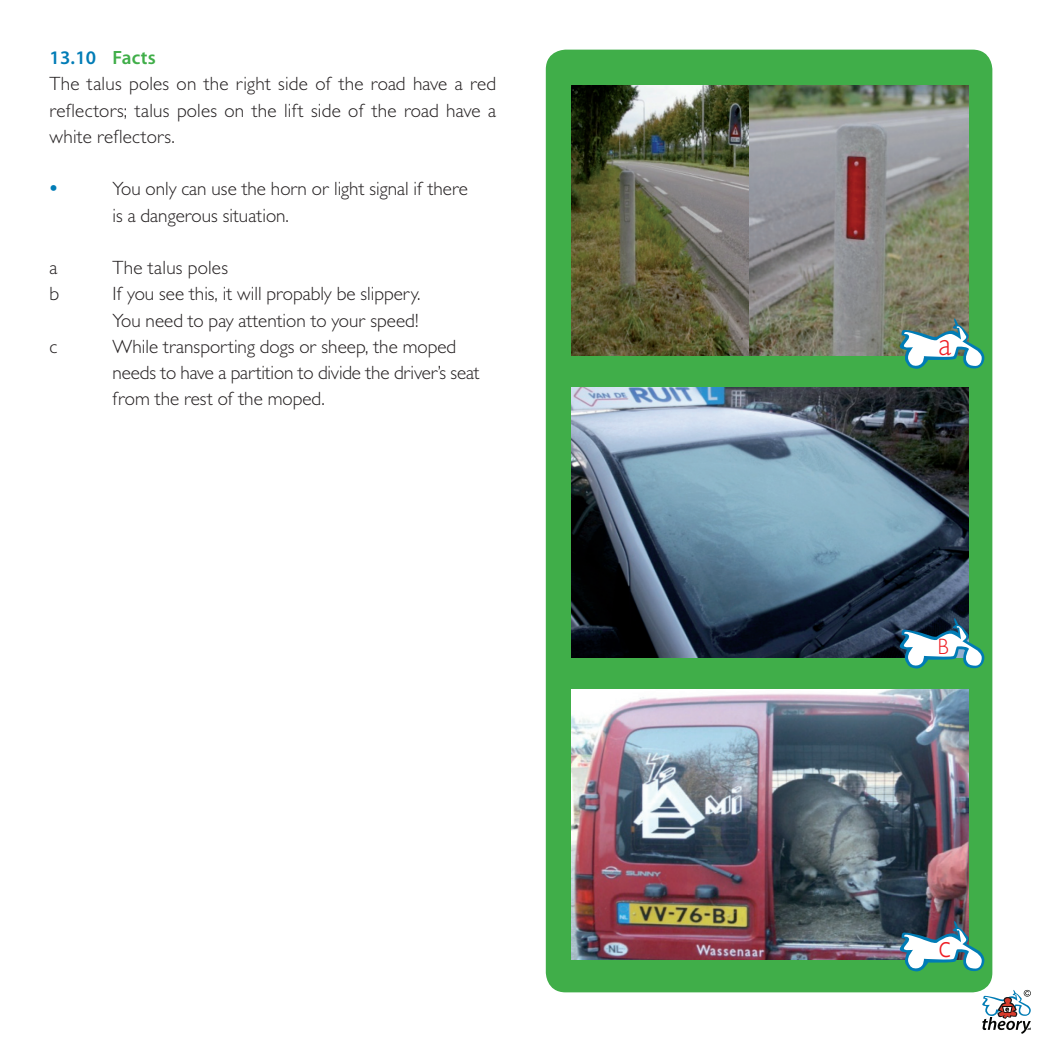
<style>
.page{position:relative;width:1042px;height:1042px;background:#fff}
.page>*{position:absolute;margin:0;border:0;box-sizing:border-box;transform-origin:0 0}
.t1{font:300 32.73px "Gill Sans";color:#ee1d23;scale:.91 1}
.t2{font:300 22.4px "Gill Sans";color:#ee1d23;scale:.91 1}
.t3{font:300 19.25px/26.2px "Gill Sans MT Pro";color:#231f20}
.t4{font:600 19.25px "Myriad Pro";letter-spacing:.01em;color:#007cb6}
.t5{font:19.25px "Interstate";color:#007cb6}
.s1{color:#40ae49}
</style>
<div class="page">
<svg style="left:982px;top:990px;width:49px;height:44px"></svg>
<div style="left:546px;top:50px;width:446px;height:942px;background:#40ae49;border-radius:20px"></div>
<img style="left:571px;top:86px;width:178px;height:269px">
<img style="left:571px;top:388px;width:397px;height:269px">
<img style="left:571px;top:690px;width:397px;height:269px">
<img style="left:749px;top:86px;width:219px;height:269px">
<svg style="left:900px;top:318px;width:84px;height:51px"></svg>
<svg style="left:900px;top:618px;width:84px;height:50px"></svg>
<svg style="left:900px;top:921px;width:84px;height:50px"></svg>
<p class="t4" style="left:50px;top:45px;width:108px">13.10 <span class="s1">Facts</span></p>
<p class="t3" style="left:50px;top:70px;width:448px;text-align:justify">The talus poles on the right side of the road have a red reflectors; talus poles on the lift side of the road have a white reflectors.</p>
<p class="t5" style="left:50px;top:178px;width:10px">•</p>
<p class="t3" style="left:113px;top:175px;width:357px">You only can use the horn or light signal if there is a dangerous situation.</p>
<p class="t3" style="left:50px;top:254px;width:10px">a</p>
<p class="t3" style="left:113px;top:254px;width:117px">The talus poles</p>
<p class="t3" style="left:50px;top:280px;width:11px">b</p>
<p class="t3" style="left:113px;top:280px;width:309px">If you see this, it will propably be slippery.<br>You need to pay attention to your speed!</p>
<p class="t3" style="left:50px;top:333px;width:9px">c</p>
<p class="t3" style="left:113px;top:333px;width:369px">While transporting dogs or sheep, the moped needs to have a partition to divide the driver’s seat from the rest of the moped.</p>
<h1 class="t1" style="left:938px;top:325px;width:15px">a</h1>
<p class="t2" style="left:938px;top:634px;width:13px">B</p>
<h1 class="t1" style="left:938px;top:927px;width:15px">c</h1>
</div>
